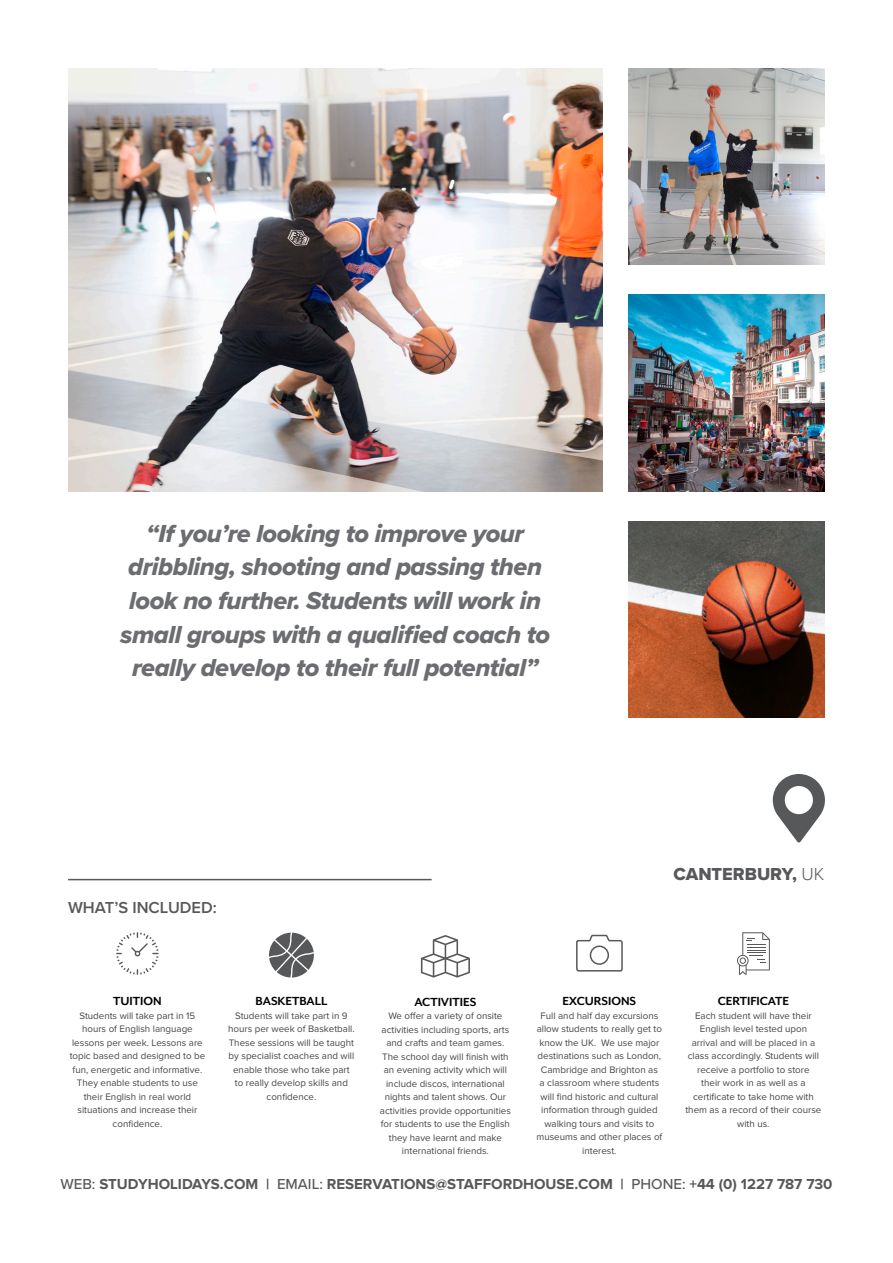
<style>
.page{position:relative;width:893px;height:1263px;background:#fff}
.page>*{position:absolute;margin:0;border:0;box-sizing:border-box;transform-origin:0 0}
.t1{font:25.5px/33.8px "Proxima Nova Extrabld It";letter-spacing:-.02em;color:#6c6d70;text-align:center}
.t2{font:18px "Proxima Nova Extrabld";color:#57585a}
.t3{font:600 16.5px "Proxima Nova";color:#57585a}
.Paragraph_Style1{font:700 15px "Proxima Nova";color:#57585a}
.t4{font:700 13.5px "Mr Eaves XL Mod OT";color:#000}
.t5{font:9.75px/13.5px "Proxima Nova";color:#454647;text-align:center}
.s1{font-family:"Proxima Nova";font-weight:300}
.s2{font-weight:500}
</style>
<div class="page">
<img style="left:68px;top:68px;width:534px;height:423px">
<img style="left:628px;top:68px;width:197px;height:196px">
<img style="left:628px;top:295px;width:197px;height:196px">
<img style="left:628px;top:521px;width:197px;height:197px">
<svg style="left:269px;top:933px;width:45px;height:44px"></svg>
<svg style="left:116px;top:932px;width:43px;height:43px"></svg>
<svg style="left:737px;top:932px;width:33px;height:43px"></svg>
<svg style="left:576px;top:934px;width:47px;height:38px"></svg>
<hr style="left:68px;top:879px;width:364px;height:1px;background:#58595b">
<svg style="left:773px;top:774px;width:52px;height:69px"></svg>
<svg style="left:421px;top:935px;width:49px;height:42px"></svg>
<p class="t1" style="left:120px;top:516px;width:431px">“If you’re looking to improve your dribbling, shooting and passing then look no further. Students will work in small groups with a qualified coach to really develop to their full potential”</p>
<p class="t3" style="left:68px;top:895px;width:150px">WHAT’S INCLUDED:</p>
<p class="t2" style="left:673px;top:861px;width:152px">CANTERBURY, <span class="s1">UK</span></p>
<p class="t4" style="left:113px;top:994px;width:50px">TUITION</p>
<p class="t5" style="left:70px;top:1009px;width:137px">Students will take part in 15 hours of English language lessons per week. Lessons are topic based and designed to be fun, energetic and informative.<br>They enable students to use their English in real world situations and increase their confidence.</p>
<p class="t4" style="left:256px;top:994px;width:73px">BASKETBALL</p>
<p class="t5" style="left:228px;top:1009px;width:128px">Students will take part in 9 hours per week of Basketball.<br>These sessions will be taught by specialist coaches and will enable those who take part to really develop skills and confidence.</p>
<p class="t4" style="left:415px;top:995px;width:63px">ACTIVITIES</p>
<p class="t5" style="left:380px;top:1009px;width:132px">We offer a variety of onsite activities including sports, arts and crafts and team games.<br>The school day will finish with an evening activity which will include discos, international nights and talent shows. Our activities provide opportunities for students to use the English they have learnt and make international friends.</p>
<p class="t4" style="left:563px;top:994px;width:75px">EXCURSIONS</p>
<p class="t5" style="left:536px;top:1009px;width:127px">Full and half day excursions allow students to really get to know the UK. We use major destinations such as London,<br>Cambridge and Brighton as<br>a classroom where students will find historic and cultural information through guided walking tours and visits to museums and other places of interest.</p>
<p class="t4" style="left:718px;top:994px;width:73px">CERTIFICATE</p>
<p class="t5" style="left:688px;top:1009px;width:133px">Each student will have their<br>English level tested upon arrival and will be placed in a class accordingly. Students will receive a portfolio to store</p>
<p class="t5" style="left:685px;top:1076px;width:137px">their work in as well as a certificate to take home with them as a record of their course with us.</p>
<p class="Paragraph_Style1" style="left:60px;top:1177px;width:774px"><span class="s2">WEB:</span> STUDYHOLIDAYS.COM | <span class="s2">EMAIL:</span> RESERVATIONS@STAFFORDHOUSE.COM | <span class="s2">PHONE:</span> +44 (0) 1227 787 730</p>
</div>
